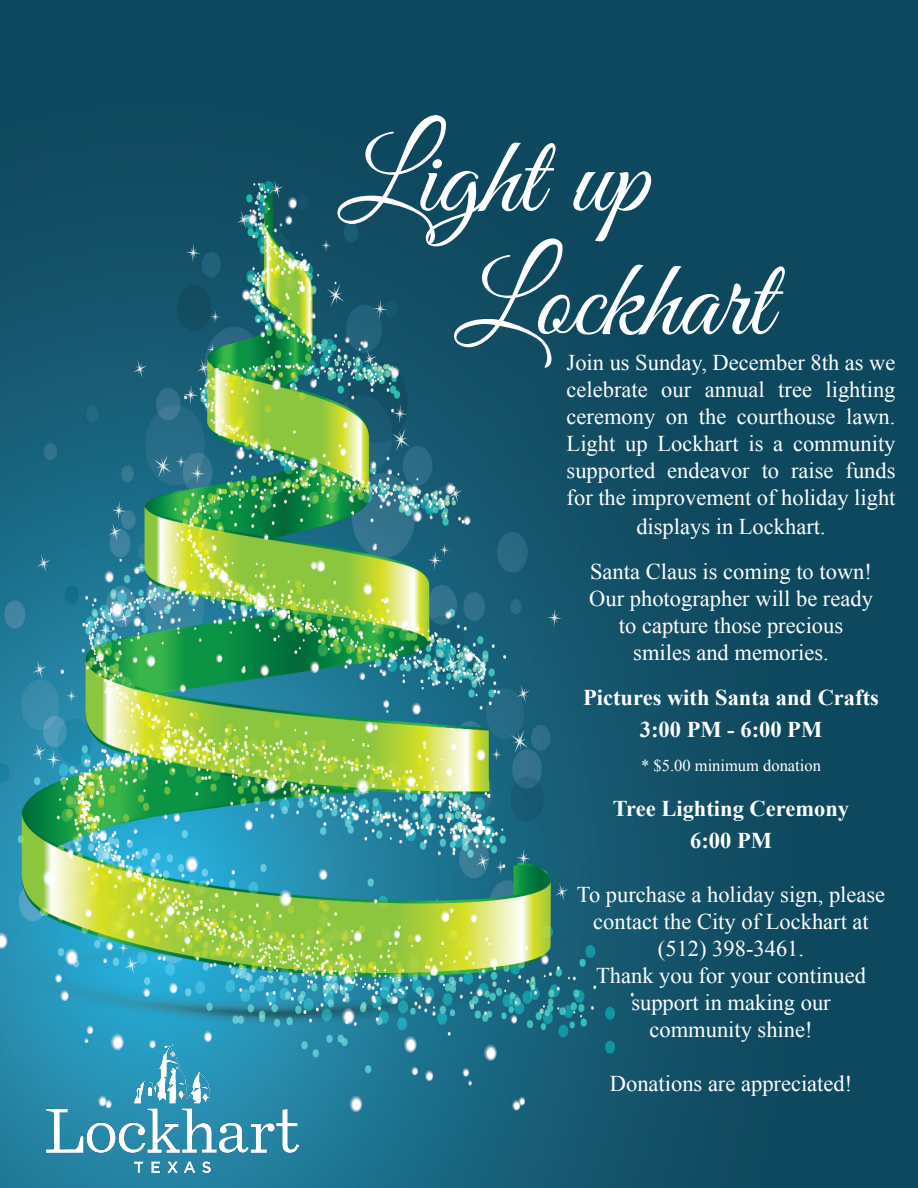
<style>
.page{position:relative;width:918px;height:1188px;background:#fff}
.page>*{position:absolute;margin:0;border:0;box-sizing:border-box;transform-origin:0 0}
.t1{font:112.5px "Great Vibes";color:#fff}
.t2{font:22.5px/27.3px "Times New Roman";color:#fff;text-align:center}
.t3{font:700 22.5px "Times New Roman";color:#fff}
.t4{font:16.5px "Times New Roman";color:#fff}
</style>
<div class="page">
<img style="left:0;top:0;width:918px;height:1188px">
<img style="left:46px;top:1044px;width:253px;height:128px">
<p class="t1" style="left:338px;top:115px;width:312px">Light up</p>
<p class="t1" style="left:455px;top:238px;width:318px">Lockhart</p>
<p class="t2" style="left:567px;top:348px;width:330px">Join us Sunday, December 8th as we celebrate our annual tree lighting ceremony on the courthouse lawn.<br>Light up Lockhart is a community supported endeavor to raise funds for the improvement of holiday light displays in Lockhart.</p>
<p class="t2" style="left:590px;top:557px;width:283px">Santa Claus is coming to town!</p>
<p class="t2" style="left:589px;top:584px;width:285px">Our photographer will be ready</p>
<p class="t2" style="left:619px;top:611px;width:226px">to capture those precious</p>
<p class="t2" style="left:633px;top:638px;width:197px">smiles and memories.</p>
<p class="t3" style="left:583px;top:682px;width:297px">Pictures with Santa and Crafts</p>
<p class="t3" style="left:640px;top:714px;width:184px">3:00 PM - 6:00 PM</p>
<p class="t4" style="left:641px;top:754px;width:181px">* $5.00 minimum donation</p>
<p class="t3" style="left:613px;top:792px;width:238px">Tree Lighting Ceremony</p>
<p class="t3" style="left:690px;top:825px;width:83px">6:00 PM</p>
<p class="t2" style="left:577px;top:881px;width:310px">To purchase a holiday sign, please contact the City of Lockhart at</p>
<p class="t2" style="left:658px;top:934px;width:148px">(512) 398-3461.</p>
<p class="t2" style="left:596px;top:962px;width:271px">Thank you for your continued support in making our</p>
<p class="t2" style="left:650px;top:1015px;width:165px">community shine!</p>
<p class="t2" style="left:610px;top:1069px;width:244px">Donations are appreciated!</p>
</div>
